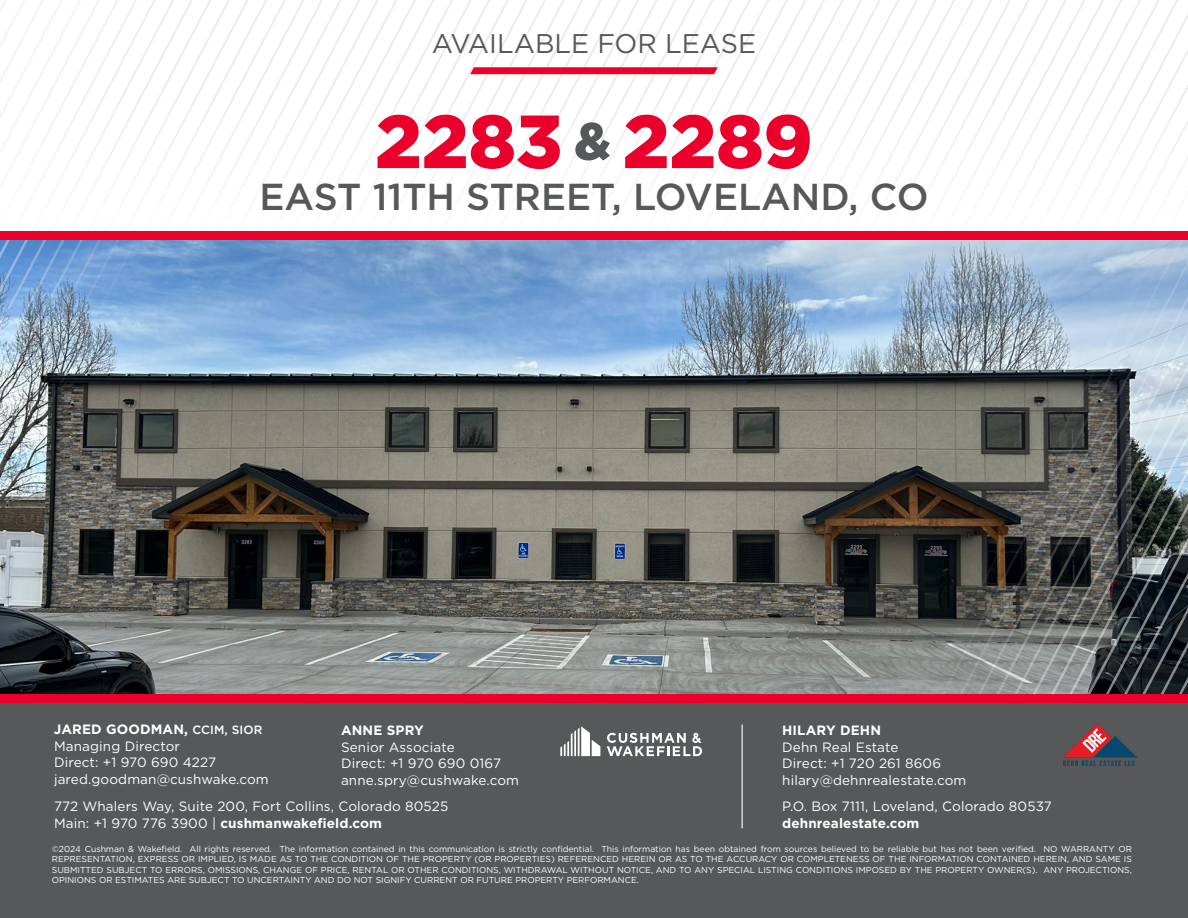
<style>
.page{position:relative;width:1188px;height:918px;background:#fff}
.page>*{position:absolute;margin:0;border:0;box-sizing:border-box;transform-origin:0 0}
.t1{font:900 75px "Gotham";color:#ea002a}
.t2{font:500 37.5px "Gotham";color:#56585a}
.t3{font:27px "Gotham";color:#56585a}
.t4{font:13.5px/16.5px "Gotham";letter-spacing:.01em;color:#fff}
.t5{font:700 13.5px "Gotham";letter-spacing:.01em;color:#fff}
.t6{font:8.7px/10.4px "Gotham";color:#fff;text-align:justify}
.s1{font-size:52.5px;color:#56585a}
.s2{font-weight:700}
.s3{font-weight:500;font-size:12px}
</style>
<div class="page">
<img style="left:0;top:239px;width:898px;height:455px">
<svg style="left:287px;top:0;width:901px;height:179px"></svg>
<svg style="left:470px;top:67px;width:248px;height:7px;background:#ea0d34"></svg>
<div style="left:0;top:702px;width:1188px;height:216px;background:#56585a"></div>
<svg style="left:898px;top:162px;width:290px;height:532px;background:#83898c"></svg>
<svg style="left:0;top:0;width:287px;height:536px"></svg>
<div style="left:0;top:694px;width:1188px;height:8px;background:#ea002a"></div>
<div style="left:0;top:231px;width:1188px;height:8px;background:#ea002a"></div>
<img style="left:1064px;top:723px;width:73px;height:42px">
<svg style="left:560px;top:726px;width:40px;height:30px"></svg>
<svg style="left:607px;top:733px;width:95px;height:23px"></svg>
<hr style="left:742px;top:725px;width:1px;height:103px;background:#fff">
<h3 class="t3" style="left:432px;top:26px;width:326px">AVAILABLE FOR LEASE</h3>
<h1 class="t1" style="left:375px;top:90px;width:439px">2283 <span class="s1">&amp;</span> 2289</h1>
<h2 class="t2" style="left:259px;top:172px;width:671px">EAST 11TH STREET, LOVELAND, CO</h2>
<h3 class="t4" style="left:54px;top:721px;width:216px"><span class="s2">JARED GOODMAN,</span> <span class="s3">CCIM, SIOR<br></span>Managing Director<br>Direct: +1 970 690 4227 jared.goodman@cushwake.com</h3>
<h3 class="t5" style="left:782px;top:722px;width:100px">HILARY DEHN</h3>
<h3 class="t5" style="left:341px;top:722px;width:84px">ANNE SPRY</h3>
<h3 class="t4" style="left:341px;top:739px;width:180px">Senior Associate<br>Direct: +1 970 690 0167 anne.spry@cushwake.com</h3>
<h3 class="t4" style="left:782px;top:739px;width:186px">Dehn Real Estate<br>Direct: +1 720 261 8606 hilary@dehnrealestate.com</h3>
<h3 class="t4" style="left:54px;top:797px;width:396px;line-height:17.2px">772 Whalers Way, Suite 200, Fort Collins, Colorado 80525<br>Main: +1 970 776 3900 | <span class="s2">cushmanwakefield.com</span></h3>
<h3 class="t4" style="left:782px;top:798px;width:271px">P.O. Box 7111, Loveland, Colorado 80537</h3>
<h3 class="t5" style="left:782px;top:815px;width:139px">dehnrealestate.com</h3>
<p class="t6" style="left:52px;top:843px;width:1082px">©2024 Cushman &amp; Wakefield. All rights reserved. The information contained in this communication is strictly confidential. This information has been obtained from sources believed to be reliable but has not been verified. NO WARRANTY OR REPRESENTATION, EXPRESS OR IMPLIED, IS MADE AS TO THE CONDITION OF THE PROPERTY (OR PROPERTIES) REFERENCED HEREIN OR AS TO THE ACCURACY OR COMPLETENESS OF THE INFORMATION CONTAINED HEREIN, AND SAME IS SUBMITTED SUBJECT TO ERRORS, OMISSIONS, CHANGE OF PRICE, RENTAL OR OTHER CONDITIONS, WITHDRAWAL WITHOUT NOTICE, AND TO ANY SPECIAL LISTING CONDITIONS IMPOSED BY THE PROPERTY OWNER(S). ANY PROJECTIONS, OPINIONS OR ESTIMATES ARE SUBJECT TO UNCERTAINTY AND DO NOT SIGNIFY CURRENT OR FUTURE PROPERTY PERFORMANCE.</p>
</div>
